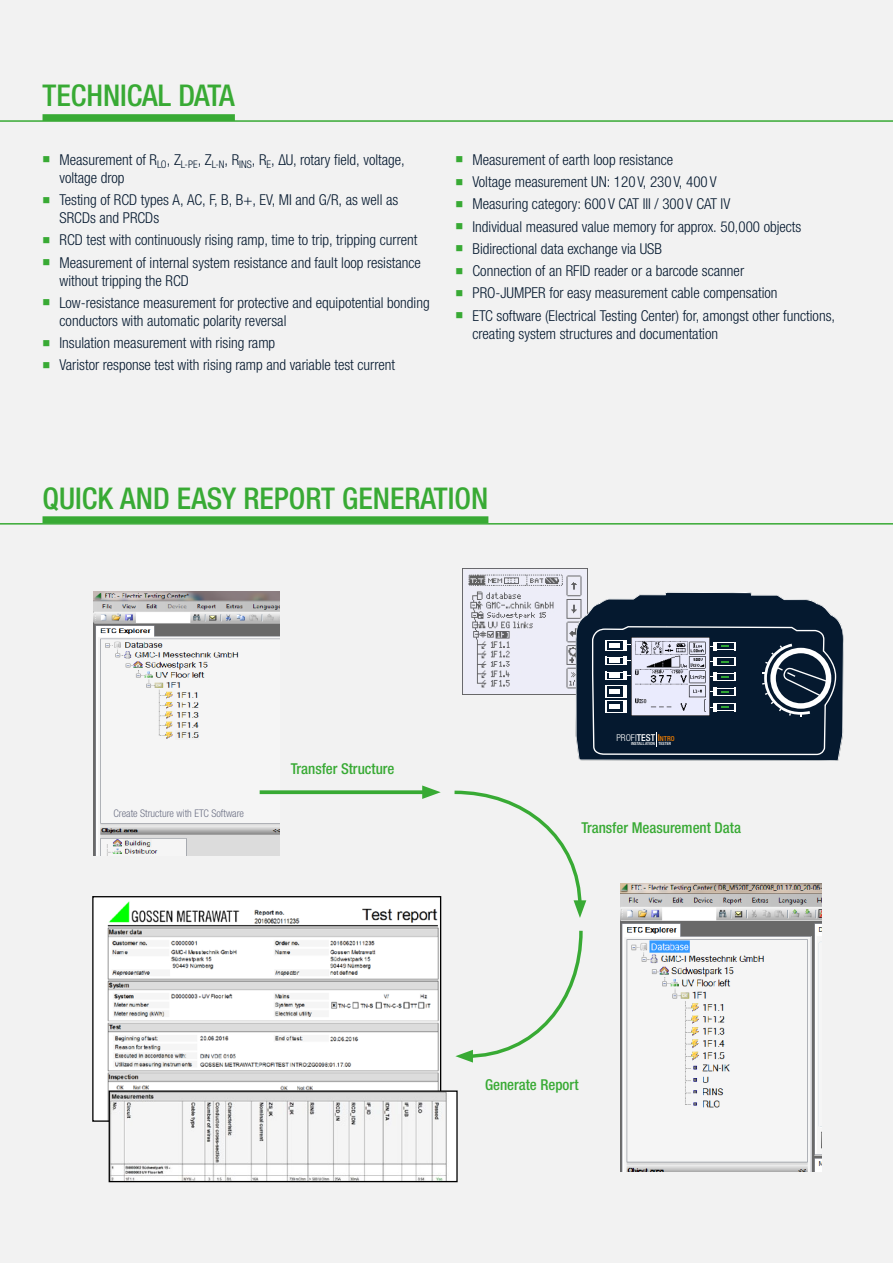
<style>
.page{position:relative;width:893px;height:1263px;background:#f2f2f2}
.page>*{position:absolute;margin:0;border:0;box-sizing:border-box;transform-origin:0 0}
.Headline__GMC_grün{font:500 condensed 30px "Helvetica Neue LTW1 G";color:#38aa34}
.t1{font:300 condensed 15px/18px "Helvetica Neue LTW1 G";color:#05192f}
.Text__weiß{font:500 condensed 15px "Helvetica Neue LTW1 G";color:#38aa34}
.Text__weiß-2{font:300 condensed 10.5px "Helvetica Neue LTW1 G";color:#6b6f83}
.t2{font:300 condensed 9.45px "Helvetica Neue LTW1 G";color:#fff}
.t3{font:500 condensed 4.35px "Helvetica Neue LTW1 G";letter-spacing:.005em;color:#fff}
.s1{color:#38aa34}
.s2{font-weight:500}
.s3{font-weight:500;color:#ef7c00}
.s4{font-weight:500;font-size:6.9px;color:#ef7c00}
</style>
<div class="page">
<img style="left:93px;top:592px;width:186px;height:264px">
<img style="left:462px;top:569px;width:120px;height:125px">
<div style="left:43px;top:516px;width:445px;height:7px;background:#38aa34"></div>
<div style="left:43px;top:114px;width:192px;height:7px;background:#38aa34"></div>
<hr style="left:0;top:120px;width:893px;height:2px;background:#38aa34">
<hr style="left:0;top:523px;width:893px;height:2px;background:#38aa34">
<img style="left:621px;top:883px;width:201px;height:288px">
<img style="left:94px;top:898px;width:345px;height:222px">
<img style="left:111px;top:1092px;width:345px;height:88px">
<div style="left:109px;top:1090px;width:349px;height:92px;border:1px solid #000"></div>
<svg style="left:576px;top:591px;width:268px;height:170px;background:#344456"></svg>
<svg style="left:592px;top:626px;width:244px;height:129px;background:#293b4d"></svg>
<img style="left:631px;top:637px;width:79px;height:79px">
<svg style="left:454px;top:790px;width:132px;height:128px"></svg>
<svg style="left:455px;top:930px;width:128px;height:132px"></svg>
<svg style="left:260px;top:790px;width:162px;height:4px"></svg>
<svg style="left:422px;top:785px;width:19px;height:14px"></svg>
<p class="Headline__GMC_grün" style="left:43px;top:78px;width:194px">TECHNICAL DATA</p>
<p class="t1" style="left:60px;top:151px;width:347px;text-indent:-17px"><span class="s1">■</span> Measurement of R<sub>LO</sub>, Z<sub>L-PE</sub>, Z<sub>L-N</sub>, R<sub>INS</sub>, R<sub>E</sub>, ΔU, rotary field, voltage, voltage drop</p>
<p class="t1" style="left:60px;top:191px;width:340px;text-indent:-17px"><span class="s1">■</span> Testing of RCD types A, AC, F, B, B+, EV, MI and G/R, as well as<br>SRCDs and PRCDs</p>
<p class="t1" style="left:43px;top:231px;width:376px"><span class="s1">■</span> RCD test with continuously rising ramp, time to trip, tripping current</p>
<p class="t1" style="left:60px;top:253px;width:363px;text-indent:-17px"><span class="s1">■</span> Measurement of internal system resistance and fault loop resistance without tripping the RCD</p>
<p class="t1" style="left:60px;top:294px;width:372px;text-indent:-17px"><span class="s1">■</span> Low-resistance measurement for protective and equipotential bonding conductors with automatic polarity reversal</p>
<p class="t1" style="left:43px;top:334px;width:234px"><span class="s1">■</span> Insulation measurement with rising ramp</p>
<p class="t1" style="left:43px;top:356px;width:354px"><span class="s1">■</span> Varistor response test with rising ramp and variable test current</p>
<p class="t1" style="left:455px;top:151px;width:219px"><span class="s1">■</span> Measurement of earth loop resistance</p>
<p class="t1" style="left:455px;top:173px;width:263px"><span class="s1">■</span> Voltage measurement UN: 120 V, 230 V, 400 V</p>
<p class="t1" style="left:455px;top:195px;width:276px"><span class="s1">■</span> Measuring category: 600 V CAT III / 300 V CAT IV</p>
<p class="t1" style="left:455px;top:217px;width:347px"><span class="s1">■</span> Individual measured value memory for approx. 50,000 objects</p>
<p class="t1" style="left:455px;top:240px;width:208px"><span class="s1">■</span> Bidirectional data exchange via USB</p>
<p class="t1" style="left:455px;top:262px;width:290px"><span class="s1">■</span> Connection of an RFID reader or a barcode scanner</p>
<p class="t1" style="left:455px;top:284px;width:323px"><span class="s1">■</span> PRO-JUMPER for easy measurement cable compensation</p>
<p class="t1" style="left:472px;top:306px;width:364px;text-indent:-17px"><span class="s1">■</span> ETC software (Electrical Testing Center) for, amongst other functions, creating system structures and documentation</p>
<p class="Headline__GMC_grün" style="left:43px;top:480px;width:447px">QUICK AND EASY REPORT GENERATION</p>
<p class="Text__weiß-2" style="left:113px;top:807px;width:132px">Create Structure with ETC Software</p>
<p class="Text__weiß" style="left:291px;top:759px;width:105px">Transfer Structure</p>
<p class="t2" style="left:616px;top:732px;width:60px">PROFI<span class="s2">TEST</span> <span class="s3">I</span><span class="s4">NTRO</span></p>
<p class="t3" style="left:631px;top:741px;width:42px">INSTALLATION TESTER</p>
<p class="Text__weiß" style="left:581px;top:818px;width:161px">Transfer Measurement Data</p>
<p class="Text__weiß" style="left:485px;top:1075px;width:95px">Generate Report</p>
</div>
